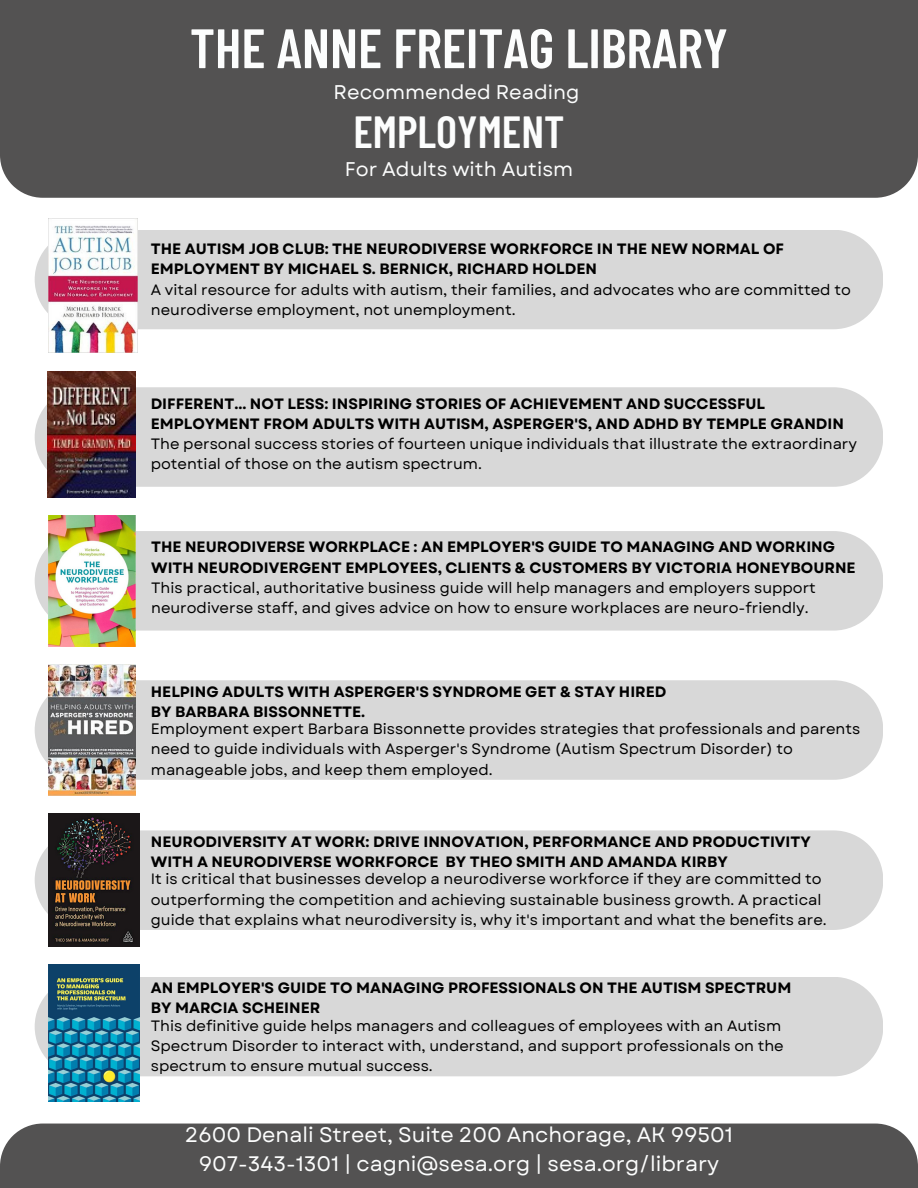
<style>
.page{position:relative;width:918px;height:1188px;background:#fff}
.page>*{position:absolute;margin:0;border:0;box-sizing:border-box;transform-origin:0 0}
.t1{font:600 55.5px "Barlow Condensed";color:#fcfdfd}
.t2{font:600 45px "Barlow Condensed";color:#fcfdfd}
.t3{font:21px/29.2px "Garet";color:#fcfdfd;text-align:center}
.t4{font:19.8px "Garet";color:#fcfdfd}
.t5{font:15px/20.2px "Garet";color:#000}
.t6{font:700 15px/20.2px "Garet";color:#000}
</style>
<div class="page">
<div style="left:0;top:1124px;width:918px;height:64px;background:#535252"></div>
<div style="left:0;top:0;width:918px;height:198px;background:#535252"></div>
<div style="left:35px;top:830px;width:848px;height:100px;background:#d8d8d8;border-radius:50px"></div>
<img style="left:49px;top:814px;width:91px;height:132px">
<div style="left:35px;top:680px;width:848px;height:100px;background:#d8d8d8;border-radius:50px"></div>
<img style="left:49px;top:664px;width:86px;height:132px">
<div style="left:35px;top:230px;width:848px;height:99px;background:#d8d8d8;border-radius:50px"></div>
<img style="left:49px;top:225px;width:88px;height:128px">
<div style="left:35px;top:977px;width:848px;height:99px;background:#d8d8d8;border-radius:50px"></div>
<img style="left:49px;top:965px;width:91px;height:137px">
<div style="left:35px;top:387px;width:848px;height:100px;background:#d8d8d8;border-radius:50px"></div>
<img style="left:48px;top:371px;width:87px;height:126px">
<div style="left:35px;top:531px;width:848px;height:100px;background:#d8d8d8;border-radius:50px"></div>
<img style="left:48px;top:515px;width:88px;height:132px">
<h1 class="t1" style="left:190px;top:13px;width:540px">THE ANNE FREITAG LIBRARY</h1>
<h3 class="t4" style="left:334px;top:77px;width:247px">Recommended Reading</h3>
<h2 class="t2" style="left:353px;top:103px;width:213px">EMPLOYMENT</h2>
<h3 class="t4" style="left:345px;top:155px;width:230px">For Adults with Autism</h3>
<p class="t6" style="left:151px;top:239px;width:635px">THE AUTISM JOB CLUB: THE NEURODIVERSE WORKFORCE IN THE NEW NORMAL OF<br>EMPLOYMENT BY MICHAEL S. BERNICK, RICHARD HOLDEN</p>
<p class="t5" style="left:151px;top:280px;width:701px">A vital resource for adults with autism, their families, and advocates who are committed to neurodiverse employment, not unemployment.</p>
<p class="t6" style="left:151px;top:393px;width:695px">DIFFERENT... NOT LESS: INSPIRING STORIES OF ACHIEVEMENT AND SUCCESSFUL<br>EMPLOYMENT FROM ADULTS WITH AUTISM, ASPERGER'S, AND ADHD BY TEMPLE GRANDIN</p>
<p class="t5" style="left:151px;top:434px;width:708px">The personal success stories of fourteen unique individuals that illustrate the extraordinary potential of those on the autism spectrum.</p>
<p class="t6" style="left:151px;top:537px;width:706px">THE NEURODIVERSE WORKPLACE : AN EMPLOYER'S GUIDE TO MANAGING AND WORKING<br>WITH NEURODIVERGENT EMPLOYEES, CLIENTS &amp; CUSTOMERS BY VICTORIA HONEYBOURNE</p>
<p class="t5" style="left:151px;top:578px;width:666px">This practical, authoritative business guide will help managers and employers support neurodiverse staff, and gives advice on how to ensure workplaces are neuro-friendly.</p>
<p class="t6" style="left:151px;top:681px;width:517px">HELPING ADULTS WITH ASPERGER'S SYNDROME GET &amp; STAY HIRED<br>BY BARBARA BISSONNETTE.</p>
<p class="t5" style="left:151px;top:719px;width:711px">Employment expert Barbara Bissonnette provides strategies that professionals and parents need to guide individuals with Asperger's Syndrome (Autism Spectrum Disorder) to manageable jobs, and keep them employed.</p>
<p class="t6" style="left:151px;top:832px;width:661px">NEURODIVERSITY AT WORK: DRIVE INNOVATION, PERFORMANCE AND PRODUCTIVITY<br>WITH A NEURODIVERSE WORKFORCE BY THEO SMITH AND AMANDA KIRBY</p>
<p class="t5" style="left:151px;top:869px;width:677px">It is critical that businesses develop a neurodiverse workforce if they are committed to outperforming the competition and achieving sustainable business growth. A practical guide that explains what neurodiversity is, why it's important and what the benefits are.</p>
<p class="t6" style="left:151px;top:978px;width:642px">AN EMPLOYER'S GUIDE TO MANAGING PROFESSIONALS ON THE AUTISM SPECTRUM<br>BY MARCIA SCHEINER</p>
<p class="t5" style="left:151px;top:1015px;width:634px">This definitive guide helps managers and colleagues of employees with an Autism<br>Spectrum Disorder to interact with, understand, and support professionals on the spectrum to ensure mutual success.</p>
<h3 class="t3" style="left:185px;top:1120px;width:550px">2600 Denali Street, Suite 200 Anchorage, AK 99501<br>907-343-1301 | cagni@sesa.org | sesa.org/library</h3>
</div>
